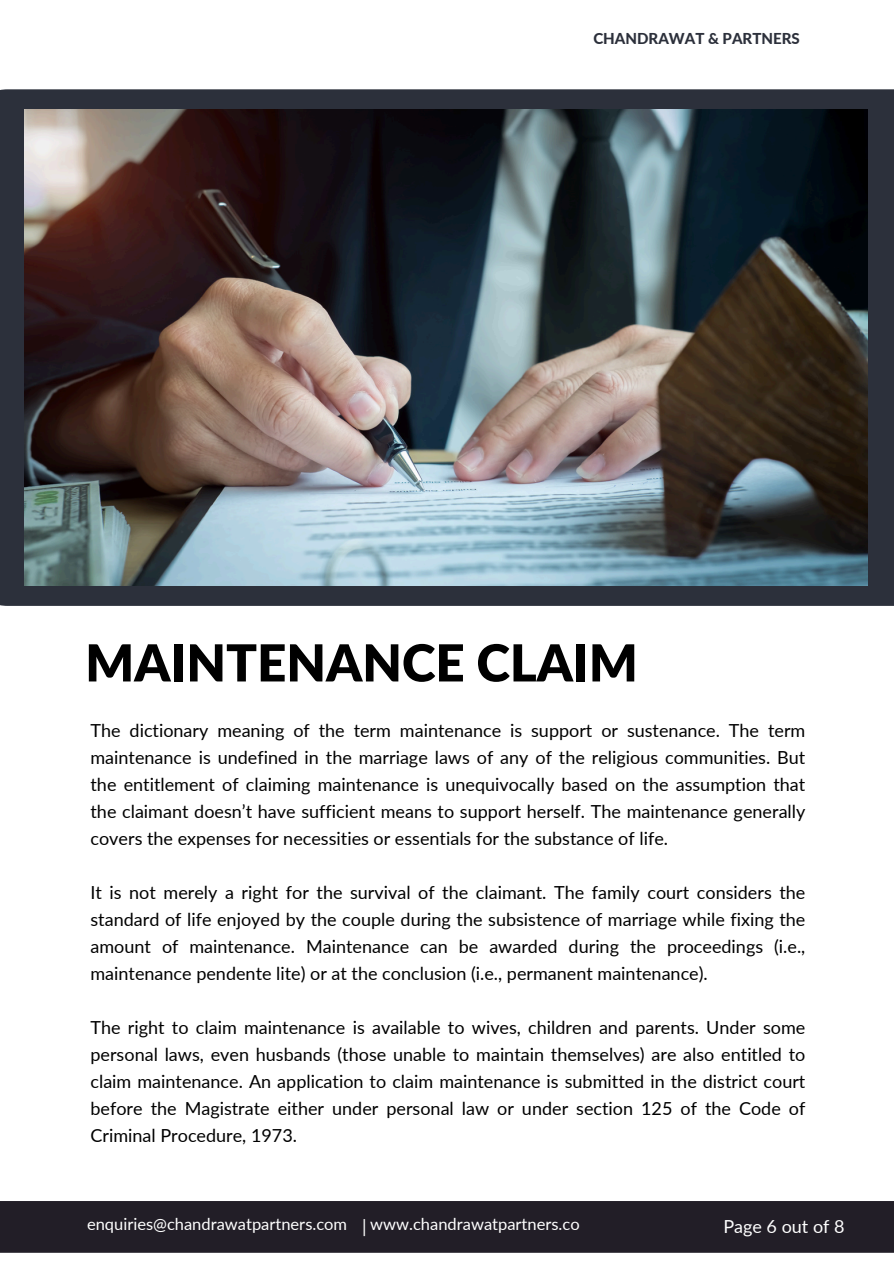
<style>
.page{position:relative;width:894px;height:1264px;background:#fff}
.page>*{position:absolute;margin:0;border:0;box-sizing:border-box;transform-origin:0 0}
.t1{font:900 51px "Lato";color:#000}
.t2{font:18px/27px "Lato";color:#000;text-align:justify}
.t3{font:18px "Lato";color:#fff}
.t4{font:16.5px "Lato";color:#fff}
.t5{font:800 15px "Lato";color:#2c303b}
</style>
<div class="page">
<div style="left:0;top:89px;width:893px;height:517px;background:#2c303b"></div>
<div style="left:0;top:1200px;width:893px;height:52px;background:#221e27"></div>
<img style="left:25px;top:109px;width:842px;height:476px">
<p class="t5" style="left:593px;top:30px;width:208px">CHANDRAWAT &amp; PARTNERS</p>
<h2 class="t1" style="left:85px;top:631px;width:554px">MAINTENANCE CLAIM</h2>
<p class="t2" style="left:90px;top:716px;width:716px">The dictionary meaning of the term maintenance is support or sustenance. The term maintenance is undefined in the marriage laws of any of the religious communities. But the entitlement of claiming maintenance is unequivocally based on the assumption that the claimant doesn’t have sufficient means to support herself. The maintenance generally covers the expenses for necessities or essentials for the substance of life.</p>
<h2 class="t2" style="left:90px;top:878px;width:716px">It is not merely a right for the survival of the claimant. The family court considers the standard of life enjoyed by the couple during the subsistence of marriage while fixing the amount of maintenance. Maintenance can be awarded during the proceedings (i.e., maintenance pendente lite) or at the conclusion (i.e., permanent maintenance).</h2>
<h2 class="t2" style="left:90px;top:1013px;width:716px">The right to claim maintenance is available to wives, children and parents. Under some personal laws, even husbands (those unable to maintain themselves) are also entitled to claim maintenance. An application to claim maintenance is submitted in the district court before the Magistrate either under personal law or under section 125 of the Code of Criminal Procedure, 1973.</h2>
<h2 class="t4" style="left:87px;top:1214px;width:261px">enquiries@chandrawatpartners.com</h2>
<p class="t4" style="left:370px;top:1214px;width:211px">www.chandrawatpartners.co</p>
<h2 class="t3" style="left:723px;top:1214px;width:123px">Page 6 out of 8</h2>
<p class="t3" style="left:87px;top:1214px;width:513px">enquiries@chandrawatpartners.co | www.chandrawatpartners.co</p>
<p class="t3" style="left:746px;top:1214px;width:108px">Page 1 out of</p>
</div>
